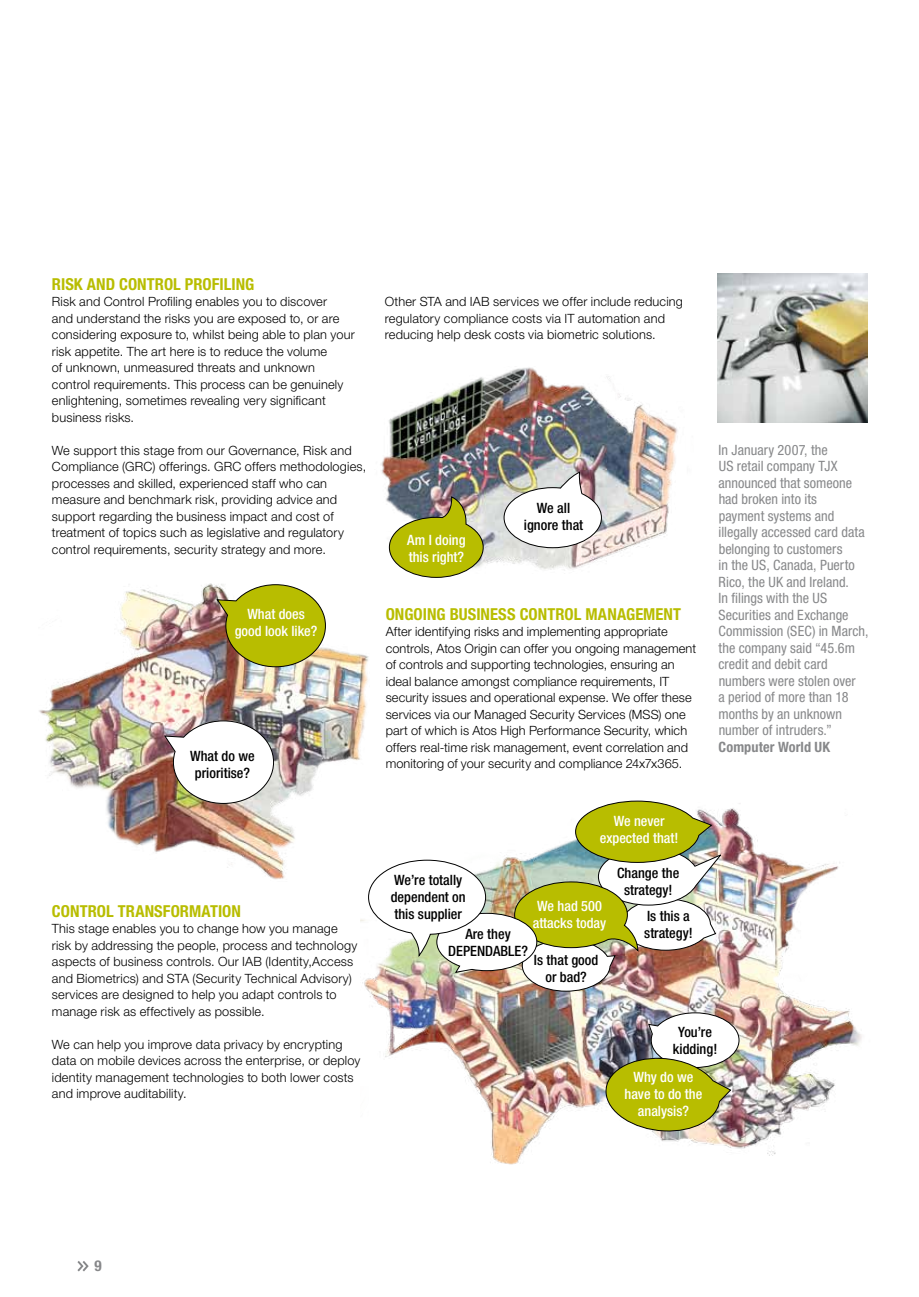
<style>
.page{position:relative;width:919px;height:1297px;background:#fff}
.page>*{position:absolute;margin:0;border:0;box-sizing:border-box;transform-origin:0 0}
.t1{font:700 condensed 16.5px "Helvetica Neue LT Std";letter-spacing:.005em;color:#b8bd00}
.t2{font:700 condensed 15px "Helvetica Neue LT Std";color:#87888a}
.t3{font:condensed 14.25px/16.5px "Helvetica Neue LT Std";letter-spacing:.005em;color:#87888a}
.t4{font:500 condensed 14.25px/17.1px "Helvetica Neue LT Std";color:#000;text-align:center}
.t5{font:500 condensed 14.25px/17.1px "Helvetica Neue LT Std";color:#fff;text-align:center}
.t6{font:700 condensed 14.25px "Helvetica Neue LT Std";color:#87888a}
.t7{font:300 12.75px/16.5px "Helvetica Neue LT Std";letter-spacing:.01em;color:#000}
</style>
<div class="page">
<svg style="left:77px;top:1261px;width:12px;height:10px"></svg>
<img style="left:717px;top:273px;width:150px;height:149px">
<img style="left:39px;top:583px;width:330px;height:297px">
<img style="left:163px;top:720px;width:111px;height:84px">
<svg style="left:216px;top:584px;width:110px;height:83px;background:#b5b42d"></svg>
<img style="left:348px;top:367px;width:330px;height:231px">
<img style="left:503px;top:471px;width:99px;height:77px">
<img style="left:388px;top:496px;width:96px;height:82px">
<img style="left:361px;top:802px;width:501px;height:363px">
<img style="left:605px;top:1012px;width:134px;height:121px">
<img style="left:368px;top:800px;width:355px;height:192px">
<p class="t1" style="left:52px;top:274px;width:204px">RISK AND CONTROL PROFILING</p>
<p class="t7" style="left:52px;top:293px;width:304px">Risk and Control Profiling enables you to discover<br>and understand the risks you are exposed to, or are considering exposure to, whilst being able to plan your risk appetite. The art here is to reduce the volume<br>of unknown, unmeasured threats and unknown control requirements. This process can be genuinely enlightening, sometimes revealing very significant business risks.</p>
<p class="t7" style="left:52px;top:441px;width:316px">We support this stage from our Governance, Risk and Compliance (GRC) offerings. GRC offers methodologies, processes and skilled, experienced staff who can measure and benchmark risk, providing advice and support regarding the business impact and cost of treatment of topics such as legislative and regulatory control requirements, security strategy and more.</p>
<p class="t5" style="left:235px;top:605px;width:84px">What does good look like?</p>
<p class="t4" style="left:190px;top:747px;width:66px">What do we prioritise?</p>
<p class="t1" style="left:52px;top:901px;width:190px">CONTROL TRANSFORMATION</p>
<p class="t7" style="left:52px;top:920px;width:307px">This stage enables you to change how you manage risk by addressing the people, process and technology aspects of business controls. Our IAB (Identity,Access and Biometrics) and STA (Security Technical Advisory) services are designed to help you adapt controls to manage risk as effectively as possible.</p>
<p class="t7" style="left:52px;top:1035px;width:310px">We can help you improve data privacy by encrypting data on mobile devices across the enterprise, or deploy identity management technologies to both lower costs and improve auditability.</p>
<p class="t7" style="left:385px;top:293px;width:300px">Other STA and IAB services we offer include reducing regulatory compliance costs via IT automation and reducing help desk costs via biometric solutions.</p>
<p class="t5" style="left:407px;top:531px;width:60px;text-align:left">Am I doing this right?</p>
<p class="t4" style="left:524px;top:499px;width:61px">We all ignore that</p>
<p class="t1" style="left:385px;top:604px;width:297px">ONGOING BUSINESS CONTROL MANAGEMENT</p>
<p class="t7" style="left:385px;top:623px;width:312px">After identifying risks and implementing appropriate controls, Atos Origin can offer you ongoing management of controls and supporting technologies, ensuring an ideal balance amongst compliance requirements, IT security issues and operational expense. We offer these services via our Managed Security Services (MSS) one part of which is Atos High Performance Security, which offers real-time risk management, event correlation and monitoring of your security and compliance 24x7x365.</p>
<p class="t5" style="left:600px;top:812px;width:80px">We never expected that!</p>
<p class="t4" style="left:391px;top:871px;width:76px;text-align:left">We’re totally dependent on this supplier</p>
<p class="t5" style="left:532px;top:897px;width:75px">We had 500 attacks today</p>
<p class="t4" style="left:534px;top:951px;width:66px">Is that good or bad?</p>
<p class="t4" style="left:448px;top:925px;width:81px">Are they<br>DEPENDABLE?</p>
<p class="t4" style="left:617px;top:864px;width:63px">Change the strategy!</p>
<p class="t4" style="left:644px;top:907px;width:50px;text-align:left">Is this a strategy!</p>
<p class="t3" style="left:718px;top:441px;width:152px">In January 2007, the<br>US retail company TJX announced that someone had broken into its<br>payment systems and illegally accessed card data belonging to customers<br>in the US, Canada, Puerto<br>Rico, the UK and Ireland.<br>In filings with the US<br>Securities and Exchange<br>Commission (SEC) in March, the company said “45.6m credit and debit card numbers were stolen over<br>a period of more than 18 months by an unknown number of intruders.”</p>
<p class="t6" style="left:718px;top:738px;width:105px">COMPUTER WORLD UK</p>
<p class="t4" style="left:673px;top:1023px;width:46px">You’re kidding!</p>
<p class="t5" style="left:624px;top:1068px;width:79px">Why do we have to do the analysis?</p>
<p class="t2" style="left:94px;top:1257px;width:9px">9</p>
</div>
